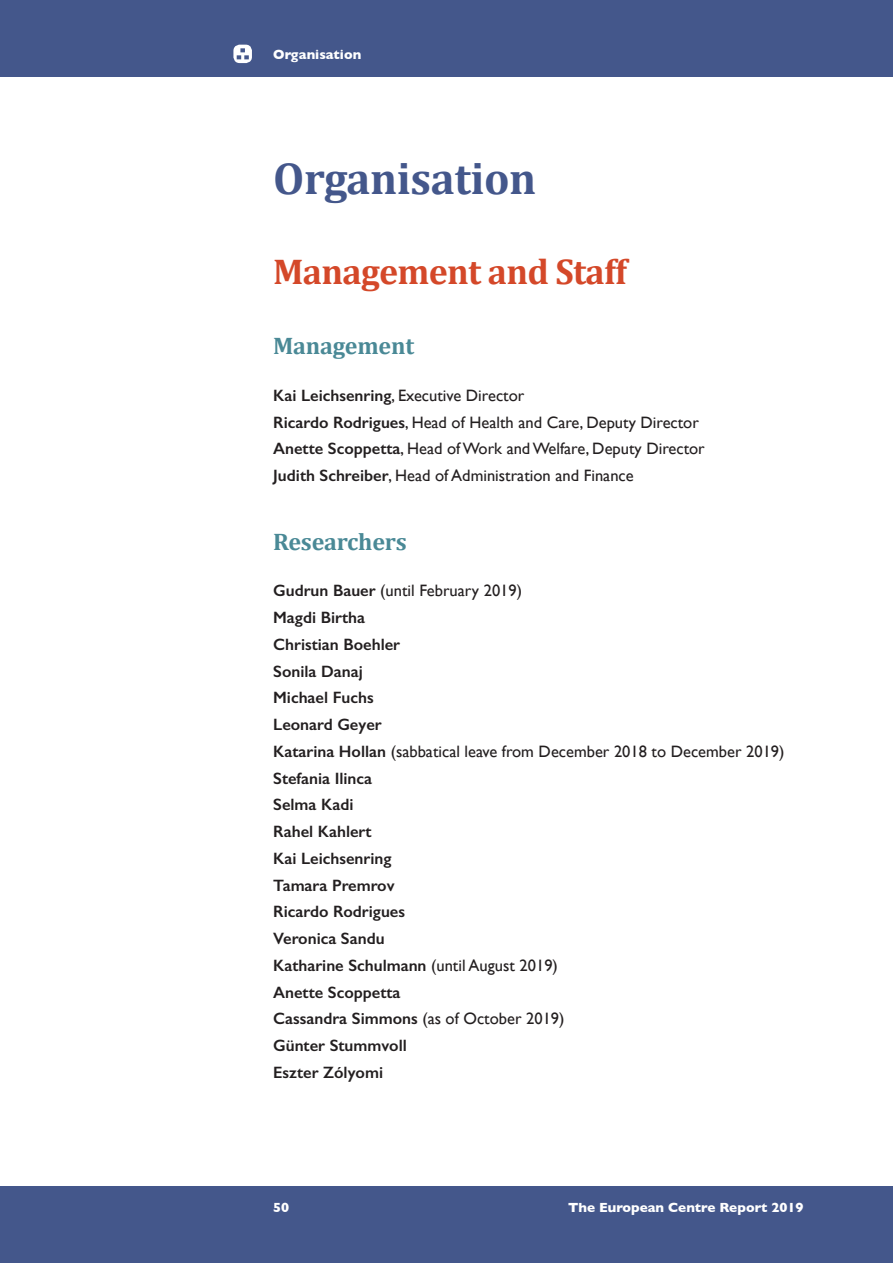
<style>
.page{position:relative;width:893px;height:1263px;background:#fff}
.page>*{position:absolute;margin:0;border:0;box-sizing:border-box;transform-origin:0 0}
.t1{font:700 45px "Cambria";letter-spacing:-.01em;color:#44578b}
.t2{font:700 36px "Cambria";letter-spacing:-.02em;color:#d44829}
.t3{font:700 24px "Cambria";letter-spacing:-.01em;color:#4a8996}
.t4{font:600 16.5px/26.7px "Gill Sans";color:#231f20}
.t5{font:16.5px/26.7px "Gill Sans";color:#231f20}
.t6{font:700 13.5px "Gill Sans";color:#fff}
.s1{font-weight:600}
.s2{font-weight:400}
</style>
<div class="page">
<div style="left:0;top:0;width:893px;height:77px;background:#44578b"></div>
<div style="left:0;top:1186px;width:893px;height:77px;background:#44578b"></div>
<svg style="left:233px;top:45px;width:19px;height:18px"></svg>
<svg style="left:237px;top:48px;width:12px;height:11px"></svg>
<p class="t6" style="left:273px;top:44px;width:90px">Organisation</p>
<h1 class="t1" style="left:273px;top:151px;width:265px">Organisation</h1>
<h2 class="t2" style="left:273px;top:250px;width:355px">Management and Staff</h2>
<h3 class="t3" style="left:273px;top:332px;width:142px">Management</h3>
<p class="t5" style="left:273px;top:382px;width:433px"><span class="s1">Kai Leichsenring</span>, Executive Director<br><span class="s1">Ricardo Rodrigues</span>, Head of Health and Care, Deputy Director <span class="s1">Anette Scoppetta</span>, Head of Work and Welfare, Deputy Director <span class="s1">Judith Schreiber</span>, Head of Administration and Finance</p>
<h3 class="t3" style="left:273px;top:527px;width:135px">Researchers</h3>
<p class="t4" style="left:273px;top:577px;width:513px">Gudrun Bauer <span class="s2">(until February 2019)<br></span>Magdi Birtha<br>Christian Boehler<br>Sonila Danaj<br>Michael Fuchs<br>Leonard Geyer<br>Katarina Hollan <span class="s2">(sabbatical leave from December 2018 to December 2019)<br></span>Stefania Ilinca<br>Selma Kadi<br>Rahel Kahlert<br>Kai Leichsenring<br>Tamara Premrov<br>Ricardo Rodrigues<br>Veronica Sandu<br>Katharine Schulmann <span class="s2">(until August 2019)<br></span>Anette Scoppetta<br>Cassandra Simmons <span class="s2">(as of October 2019)<br></span>Günter Stummvoll<br>Eszter Zólyomi</p>
<p class="t6" style="left:273px;top:1196px;width:18px">50</p>
<p class="t6" style="left:568px;top:1196px;width:237px">The European Centre Report 2019</p>
</div>
